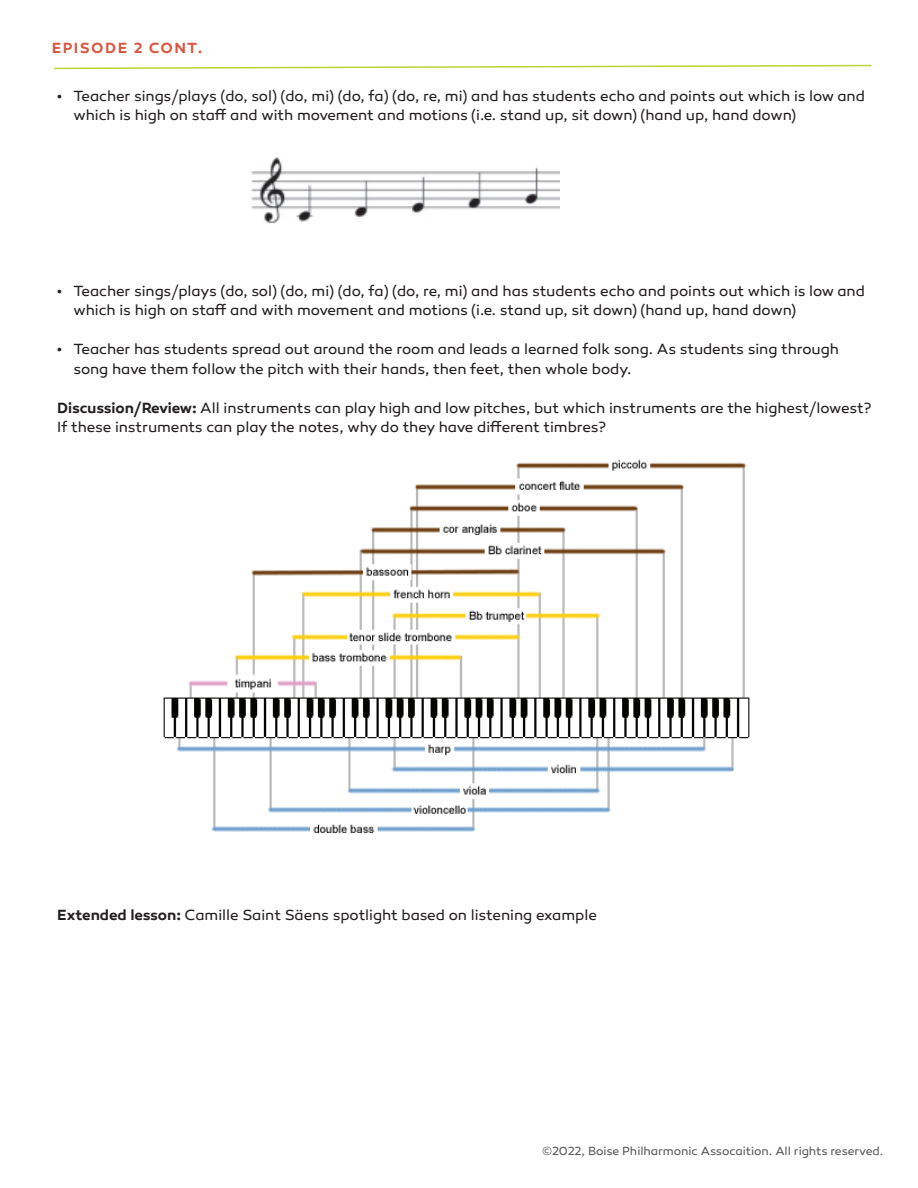
<style>
.page{position:relative;width:918px;height:1188px;background:#fff}
.page>*{position:absolute;margin:0;border:0;box-sizing:border-box;transform-origin:0 0}
.t1{font:15px/19.5px "Canaro";letter-spacing:-.005em;color:#231f20}
.t2{font:600 15px "Canaro";letter-spacing:.1em;color:#d95842}
.t3{font:12px "Canaro";letter-spacing:-.005em;color:#57585a}
.s1{font-weight:600}
</style>
<div class="page">
<svg style="left:54px;top:64px;width:818px;height:6px"></svg>
<img style="left:251px;top:157px;width:308px;height:67px">
<img style="left:163px;top:459px;width:587px;height:374px">
<p class="t2" style="left:52px;top:39px;width:152px">EPISODE 2 CONT.</p>
<p class="t1" style="left:73px;top:86px;width:793px;text-indent:-16px">• Teacher sings/plays (do, sol) (do, mi) (do, fa) (do, re, mi) and has students echo and points out which is low and which is high on staff and with movement and motions (i.e. stand up, sit down) (hand up, hand down)</p>
<p class="t1" style="left:73px;top:281px;width:793px;text-indent:-16px">• Teacher sings/plays (do, sol) (do, mi) (do, fa) (do, re, mi) and has students echo and points out which is low and which is high on staff and with movement and motions (i.e. stand up, sit down) (hand up, hand down)</p>
<p class="t1" style="left:73px;top:339px;width:767px;text-indent:-16px">• Teacher has students spread out around the room and leads a learned folk song. As students sing through song have them follow the pitch with their hands, then feet, then whole body.</p>
<p class="t1" style="left:57px;top:398px;width:816px"><span class="s1">Discussion/Review:</span> All instruments can play high and low pitches, but which instruments are the highest/lowest?<br>If these instruments can play the notes, why do they have different timbres?</p>
<p class="t1" style="left:57px;top:905px;width:541px"><span class="s1">Extended lesson:</span> Camille Saint Säens spotlight based on listening example</p>
<p class="t3" style="left:542px;top:1144px;width:343px">©2022, Boise Philharmonic Assocaition. All rights reserved.</p>
</div>
